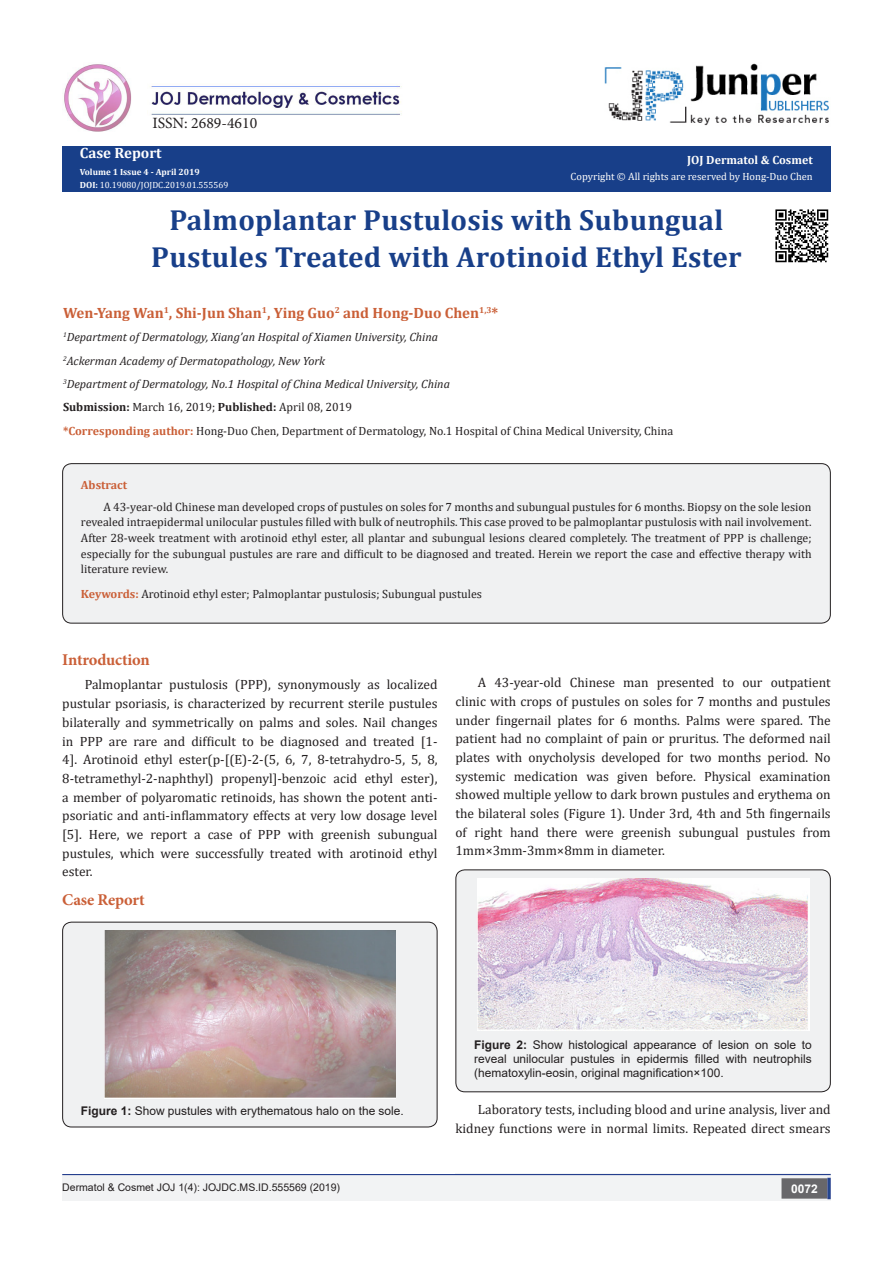
<style>
.page{position:relative;width:893px;height:1263px;background:#fff}
.page>*{position:absolute;margin:0;border:0;box-sizing:border-box;transform-origin:0 0}
.t1{font:700 29.1px "Cambria";letter-spacing:.01em;color:#183f89}
.t2{font:700 16.5px "Minion Pro";letter-spacing:-.01em;color:#ca5f37}
.t3{font:15.75px "Minion Pro";color:#231f20}
.t4{font:700 15px "Cambria";color:#ca5f37}
.t5{font:700 15px "Cambria";color:#fff}
.t6{font:13.5px/18.8px "Cambria";color:#231f20;text-align:justify}
.t7{font:12px/15.8px "Cambria";color:#231f20;text-align:justify}
.t8{font:12px/14.4px "Arial";color:#231f20;text-align:justify}
.t9{font:italic 12px "Cambria";color:#231f20}
.t10{font:700 12px "Cambria";color:#fffefc}
.t11{font:700 12px "Cambria";color:#ca5f37}
.t12{font:700 12px "Arial";color:#fff}
.t13{font:10.5px "Arial";color:#231f20}
.t14{font:10.5px "Cambria";color:#fffefc}
.t15{font:9px "Cambria";color:#fff}
.t16{font:700 9px "Cambria";color:#fff}
.s1{font-weight:700}
.s2{font-weight:700;color:#ca5f37}
</style>
<div class="page">
<div style="left:62px;top:146px;width:768px;height:45px;background:#183f89"></div>
<img style="left:604px;top:63px;width:225px;height:63px">
<div style="left:62px;top:1174px;width:393px;height:27px;background:#f2f3f4"></div>
<div style="left:455px;top:1173px;width:376px;height:28px;background:#f2f3f4"></div>
<div style="left:782px;top:1179px;width:45px;height:19px;background:#68676a"></div>
<div style="left:781px;top:1178px;width:46px;height:20px;border:2px solid #68676a"></div>
<svg style="left:827px;top:1178px;width:4px;height:21px"></svg>
<hr style="left:62px;top:1174px;width:769px;height:1px;background:#253f8e">
<div style="left:63px;top:464px;width:767px;height:159px;background:#f0f1f2;border-radius:9px"></div>
<div style="left:62px;top:463px;width:769px;height:160px;border:1px solid #231f20;border-radius:9px"></div>
<img style="left:64px;top:64px;width:338px;height:68px">
<div style="left:63px;top:922px;width:374px;height:205px;background:#f0f1f2;border-radius:9px"></div>
<div style="left:62px;top:922px;width:375px;height:205px;border:1px solid #231f20;border-radius:9px"></div>
<img style="left:104px;top:930px;width:292px;height:169px">
<div style="left:456px;top:870px;width:374px;height:222px;background:#f0f1f2;border-radius:9px"></div>
<div style="left:455px;top:869px;width:376px;height:223px;border:1px solid #231f20;border-radius:9px"></div>
<img style="left:477px;top:878px;width:332px;height:153px">
<img style="left:775px;top:209px;width:54px;height:54px">
<p class="t3" style="left:152px;top:113px;width:106px">ISSN: 2689-4610</p>
<p class="t5" style="left:80px;top:143px;width:83px">Case Report</p>
<p class="t16" style="left:80px;top:165px;width:122px">Volume 1 Issue 4 - April 2019</p>
<p class="t15" style="left:80px;top:180px;width:150px"><span class="s1">DOI:</span> 10.19080/JOJDC.2019.01.555569</p>
<p class="t10" style="left:687px;top:152px;width:127px">JOJ Dermatol &amp; Cosmet</p>
<p class="t14" style="left:571px;top:170px;width:244px">Copyright © All rights are reserved by Hong-Duo Chen</p>
<p class="t1" style="left:170px;top:200px;width:555px">Palmoplantar Pustulosis with Subungual</p>
<p class="t1" style="left:151px;top:237px;width:592px">Pustules Treated with Arotinoid Ethyl Ester</p>
<p class="t4" style="left:63px;top:302px;width:437px">Wen-Yang Wan<sup>1</sup>, Shi-Jun Shan<sup>1</sup>, Ying Guo<sup>2</sup> and Hong-Duo Chen<sup>1,3</sup>*</p>
<p class="t9" style="left:63px;top:329px;width:377px"><sup>1</sup>Department of Dermatology, Xiang’an Hospital of Xiamen University, China</p>
<p class="t9" style="left:63px;top:352px;width:264px"><sup>2</sup>Ackerman Academy of Dermatopathology, New York</p>
<p class="t9" style="left:63px;top:375px;width:388px"><sup>3</sup>Department of Dermatology, No.1 Hospital of China Medical University, China</p>
<p class="t7" style="left:63px;top:399px;width:291px"><span class="s1">Submission:</span> March 16, 2019; <span class="s1">Published:</span> April 08, 2019</p>
<p class="t7" style="left:63px;top:423px;width:612px"><span class="s2">*Corresponding author:</span> Hong-Duo Chen, Department of Dermatology, No.1 Hospital of China Medical University, China</p>
<p class="t11" style="left:81px;top:476px;width:48px">Abstract</p>
<p class="t7" style="left:81px;top:499px;width:732px;text-indent:22px">A 43-year-old Chinese man developed crops of pustules on soles for 7 months and subungual pustules for 6 months. Biopsy on the sole lesion revealed intraepidermal unilocular pustules filled with bulk of neutrophils. This case proved to be palmoplantar pustulosis with nail involvement.<br>After 28-week treatment with arotinoid ethyl ester, all plantar and subungual lesions cleared completely. The treatment of PPP is challenge; especially for the subungual pustules are rare and difficult to be diagnosed and treated. Herein we report the case and effective therapy with literature review.</p>
<p class="t7" style="left:81px;top:586px;width:403px"><span class="s2">Keywords:</span> Arotinoid ethyl ester; Palmoplantar pustulosis; Subungual pustules</p>
<p class="t2" style="left:62px;top:648px;width:89px">Introduction</p>
<p class="t6" style="left:62px;top:675px;width:377px;text-indent:22px">Palmoplantar pustulosis (PPP), synonymously as localized pustular psoriasis, is characterized by recurrent sterile pustules bilaterally and symmetrically on palms and soles. Nail changes in PPP are rare and difficult to be diagnosed and treated [1- 4]. Arotinoid ethyl ester(p-[(E)-2-(5, 6, 7, 8-tetrahydro-5, 5, 8, 8-tetramethyl-2-naphthyl) propenyl]-benzoic acid ethyl ester), a member of polyaromatic retinoids, has shown the potent anti&shy;psoriatic and anti-inflammatory effects at very low dosage level [5]. Here, we report a case of PPP with greenish subungual pustules, which were successfully treated with arotinoid ethyl ester.</p>
<p class="t2" style="left:62px;top:888px;width:84px">Case Report</p>
<p class="t6" style="left:455px;top:673px;width:377px;text-indent:22px">A 43-year-old Chinese man presented to our outpatient clinic with crops of pustules on soles for 7 months and pustules under fingernail plates for 6 months. Palms were spared. The patient had no complaint of pain or pruritus. The deformed nail plates with onycholysis developed for two months period. No systemic medication was given before. Physical examination showed multiple yellow to dark brown pustules and erythema on the bilateral soles (Figure 1). Under 3rd, 4th and 5th fingernails of right hand there were greenish subungual pustules from 1mm×3mm-3mm×8mm in diameter.</p>
<p class="t8" style="left:81px;top:1104px;width:324px"><span class="s1">Figure 1:</span> Show pustules with erythematous halo on the sole.</p>
<p class="t8" style="left:474px;top:1037px;width:339px"><span class="s1">Figure 2:</span> Show histological appearance of lesion on sole to reveal unilocular pustules in epidermis filled with neutrophils (hematoxylin-eosin, original magnification×100.</p>
<p class="t6" style="left:455px;top:1100px;width:377px;text-align:right">Laboratory tests, including blood and urine analysis, liver and kidney functions were in normal limits. Repeated direct smears</p>
<p class="t13" style="left:62px;top:1180px;width:279px">Dermatol &amp; Cosmet JOJ 1(4): JOJDC.MS.ID.555569 (2019)</p>
<p class="t12" style="left:791px;top:1180px;width:28px">0072</p>
</div>
